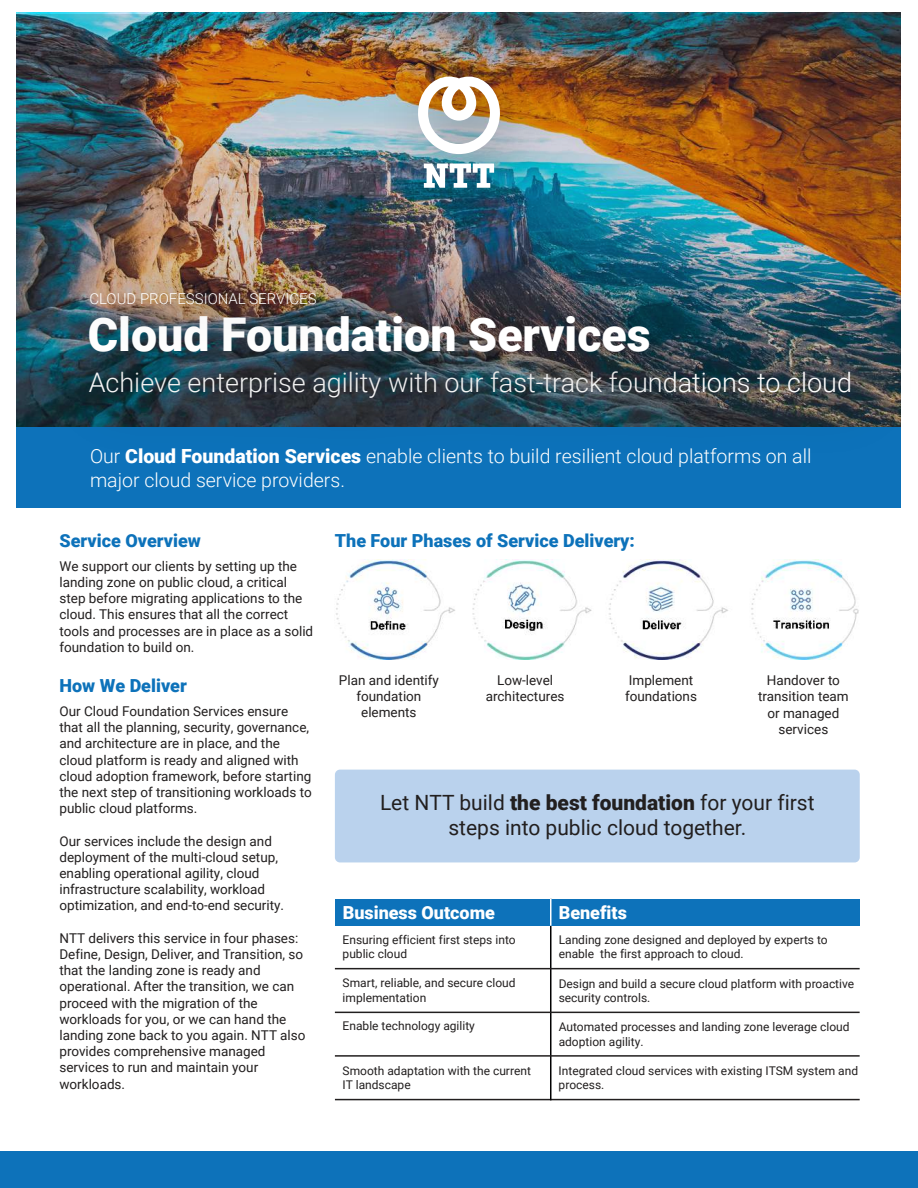
<style>
.page{position:relative;width:918px;height:1188px;background:#fff}
.page>*{position:absolute;margin:0;border:0;box-sizing:border-box;transform-origin:0 0}
.t1{font:900 46.5px "Roboto";color:#fff}
.t2{font:300 27px "Roboto";color:#fff}
.t3{font:21px/25.2px "Roboto";color:#221f1f;text-align:center}
.t4{font:300 19.5px/23.4px "Roboto";color:#fff}
.t5{font:900 18px "Roboto";color:#0d72ba}
.t6{font:900 18px "Roboto";color:#fff}
.t7{font:300 15px "Roboto";color:#fff}
.t8{font:13.5px/16.2px "Roboto";color:#221f1f}
.t9{font:12px/14.4px "Roboto";color:#221f1f}
.s1{font-weight:900}
</style>
<div class="page">
<div style="left:0;top:1151px;width:918px;height:37px;background:#0d72ba"></div>
<hr style="left:335px;top:1099px;width:525px;height:1px;background:#221f1f">
<hr style="left:550px;top:899px;width:1px;height:201px;background:#020102">
<hr style="left:335px;top:1055px;width:525px;height:2px;background:#221f1f">
<hr style="left:335px;top:1012px;width:525px;height:1px;background:#221f1f">
<hr style="left:335px;top:968px;width:525px;height:1px;background:#221f1f">
<div style="left:335px;top:899px;width:525px;height:27px;background:#0d72ba"></div>
<svg style="left:550px;top:898px;width:1px;height:28px"></svg>
<div style="left:335px;top:770px;width:525px;height:92px;background:#bad2ed;border-radius:5px"></div>
<img style="left:336px;top:560px;width:523px;height:100px">
<img style="left:16px;top:14px;width:885px;height:274px">
<div style="left:16px;top:428px;width:886px;height:80px;background:#0d72ba"></div>
<img style="left:16px;top:230px;width:883px;height:198px">
<img style="left:19px;top:210px;width:855px;height:189px">
<img style="left:347px;top:12px;width:244px;height:257px">
<svg style="left:424px;top:164px;width:70px;height:24px"></svg>
<img style="left:418px;top:77px;width:82px;height:77px">
<p class="t7" style="left:89px;top:292px;width:229px">CLOUD PROFESSIONAL SERVICES</p>
<h1 class="t1" style="left:88px;top:316px;width:564px">Cloud Foundation Services</h1>
<h2 class="t2" style="left:89px;top:372px;width:765px">Achieve enterprise agility with our fast-track foundations to cloud</h2>
<h3 class="t4" style="left:90px;top:446px;width:723px">Our <span class="s1">Cloud Foundation Services</span> enable clients to build resilient cloud platforms on all major cloud service providers.</h3>
<h3 class="t5" style="left:59px;top:533px;width:143px">Service Overview</h3>
<h3 class="t5" style="left:335px;top:533px;width:302px">The Four Phases of Service Delivery:</h3>
<p class="t8" style="left:59px;top:559px;width:255px">We support our clients by setting up the landing zone on public cloud, a critical step before migrating applications to the cloud. This ensures that all the correct tools and processes are in place as a solid foundation to build on.</p>
<h3 class="t5" style="left:59px;top:678px;width:129px">How We Deliver</h3>
<p class="t8" style="left:59px;top:704px;width:254px">Our Cloud Foundation Services ensure that all the planning, security, governance, and architecture are in place, and the cloud platform is ready and aligned with cloud adoption framework, before starting the next step of transitioning workloads to public cloud platforms.</p>
<p class="t8" style="left:59px;top:834px;width:226px">Our services include the design and deployment of the multi-cloud setup, enabling operational agility, cloud infrastructure scalability, workload optimization, and end-to-end security.</p>
<p class="t8" style="left:59px;top:931px;width:247px">NTT delivers this service in four phases:<br>Define, Design, Deliver, and Transition, so that the landing zone is ready and operational. After the transition, we can proceed with the migration of the workloads for you, or we can hand the landing zone back to you again. NTT also provides comprehensive managed services to run and maintain your workloads.</p>
<p class="t8" style="left:339px;top:673px;width:101px;text-align:center">Plan and identify foundation elements</p>
<p class="t8" style="left:486px;top:673px;width:80px;text-align:center">Low-level architectures</p>
<p class="t8" style="left:625px;top:673px;width:74px">Implement foundations</p>
<p class="t8" style="left:758px;top:673px;width:92px;text-align:center">Handover to transition team or managed services</p>
<h3 class="t3" style="left:380px;top:791px;width:436px">Let NTT build <span class="s1">the best foundation</span> for your first steps into public cloud together.</h3>
<h3 class="t6" style="left:343px;top:905px;width:154px">Business Outcome</h3>
<h3 class="t6" style="left:559px;top:905px;width:70px">Benefits</h3>
<p class="t9" style="left:343px;top:933px;width:174px">Ensuring efficient first steps into public cloud</p>
<p class="t9" style="left:559px;top:933px;width:271px">Landing zone designed and deployed by experts to enable the first approach to cloud.</p>
<p class="t9" style="left:343px;top:977px;width:175px">Smart, reliable, and secure cloud implementation</p>
<p class="t9" style="left:559px;top:977px;width:297px">Design and build a secure cloud platform with proactive security controls.</p>
<p class="t9" style="left:343px;top:1019px;width:134px">Enable technology agility</p>
<p class="t9" style="left:559px;top:1021px;width:292px">Automated processes and landing zone leverage cloud adoption agility.</p>
<p class="t9" style="left:343px;top:1064px;width:190px">Smooth adaptation with the current<br>IT landscape</p>
<p class="t9" style="left:559px;top:1064px;width:301px">Integrated cloud services with existing ITSM system and process.</p>
</div>
